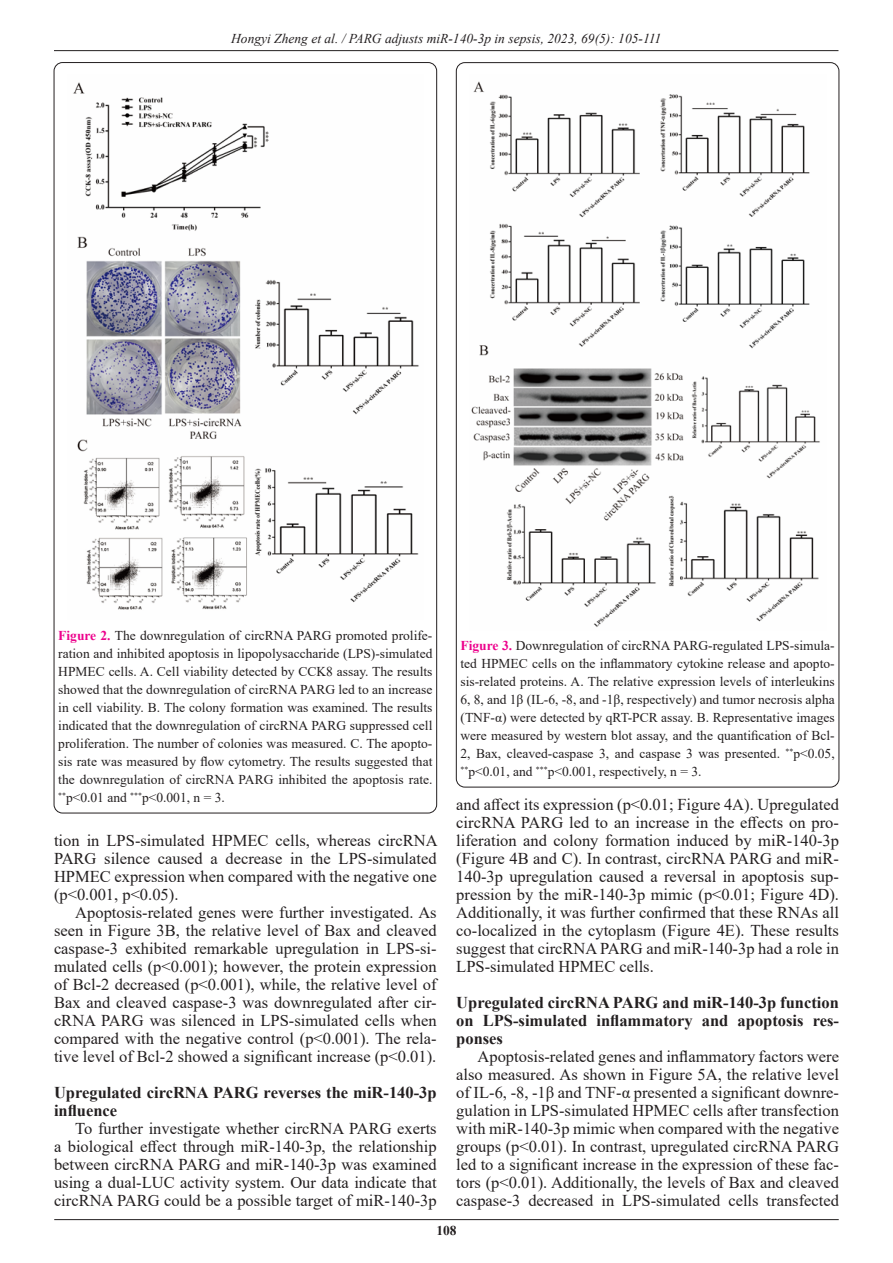
<style>
.page{position:relative;width:893px;height:1263px;background:#fff}
.page>*{position:absolute;margin:0;border:0;box-sizing:border-box;transform-origin:0 0}
.t1{font:16.5px/18px "Times New Roman";color:#231f20;text-align:justify}
.t2{font:700 16.5px/18px "Times New Roman";color:#231f20}
.t3{font:13.5px/18px "Times New Roman";color:#231f20;text-align:justify}
.t4{font:italic 13.5px "Times New Roman";color:#231f20}
.t5{font:700 13.5px "Times New Roman";color:#231f20}
.s1{font-weight:700;color:#ed028c}
</style>
<div class="page">
<hr style="left:54px;top:50px;width:784px;height:1px;background:#231f20">
<hr style="left:54px;top:1219px;width:785px;height:1px;background:#231f20">
<img style="left:73px;top:82px;width:346px;height:528px">
<img style="left:471px;top:81px;width:349px;height:546px">
<p class="t4" style="left:231px;top:29px;width:432px">Hongyi Zheng et al. / PARG adjusts miR-140-3p in sepsis, 2023, 69(5): 105-111</p>
<p class="t3" style="left:58px;top:626px;width:376px"><span class="s1">Figure 2.</span> The downregulation of circRNA PARG promoted prolife&shy;ration and inhibited apoptosis in lipopolysaccharide (LPS)-simulated HPMEC cells. A. Cell viability detected by CCK8 assay. The results showed that the downregulation of circRNA PARG led to an increase in cell viability. B. The colony formation was examined. The results indicated that the downregulation of circRNA PARG suppressed cell proliferation. The number of colonies was measured. C. The apopto&shy;sis rate was measured by flow cytometry. The results suggested that the downregulation of circRNA PARG inhibited the apoptosis rate. <sup>**</sup>p&lt;0.01 and <sup>***</sup>p&lt;0.001, n = 3.</p>
<p class="t3" style="left:460px;top:636px;width:376px"><span class="s1">Figure 3.</span> Downregulation of circRNA PARG-regulated LPS-simula&shy;ted HPMEC cells on the inflammatory cytokine release and apopto&shy;sis-related proteins. A. The relative expression levels of interleukins 6, 8, and 1β (IL-6, -8, and -1β, respectively) and tumor necrosis alpha (TNF-α) were detected by qRT-PCR assay. B. Representative images were measured by western blot assay, and the quantification of Bcl-2, Bax, cleaved-caspase 3, and caspase 3 was presented. <sup>**</sup>p&lt;0.05, <sup>**</sup>p&lt;0.01, and <sup>***</sup>p&lt;0.001, respectively, n = 3.</p>
<p class="t1" style="left:456px;top:795px;width:384px">and affect its expression (p&lt;0.01; Figure 4A). Upregulated circRNA PARG led to an increase in the effects on pro&shy;liferation and colony formation induced by miR-140-3p (Figure 4B and C). In contrast, circRNA PARG and miR-140-3p upregulation caused a reversal in apoptosis sup&shy;pression by the miR-140-3p mimic (p&lt;0.01; Figure 4D).<br>Additionally, it was further confirmed that these RNAs all co-localized in the cytoplasm (Figure 4E). These results suggest that circRNA PARG and miR-140-3p had a role in LPS-simulated HPMEC cells.</p>
<p class="t2" style="left:456px;top:993px;width:384px;text-align:justify">Upregulated circRNA PARG and miR-140-3p function on LPS-simulated inflammatory and apoptosis res&shy;ponses</p>
<p class="t1" style="left:456px;top:1047px;width:384px;text-indent:21px">Apoptosis-related genes and inflammatory factors were also measured. As shown in Figure 5A, the relative level of IL-6, -8, -1β and TNF-α presented a significant downre&shy;gulation in LPS-simulated HPMEC cells after transfection with miR-140-3p mimic when compared with the negative groups (p&lt;0.01). In contrast, upregulated circRNA PARG led to a significant increase in the expression of these fac&shy;tors (p&lt;0.01). Additionally, the levels of Bax and cleaved caspase-3 decreased in LPS-simulated cells transfected</p>
<p class="t1" style="left:54px;top:831px;width:385px">tion in LPS-simulated HPMEC cells, whereas circRNA PARG silence caused a decrease in the LPS-simulated HPMEC expression when compared with the negative one (p&lt;0.001, p&lt;0.05).</p>
<p class="t1" style="left:54px;top:903px;width:384px;text-indent:21px">Apoptosis-related genes were further investigated. As seen in Figure 3B, the relative level of Bax and cleaved caspase-3 exhibited remarkable upregulation in LPS-si&shy;mulated cells (p&lt;0.001); however, the protein expression of Bcl-2 decreased (p&lt;0.001), while, the relative level of Bax and cleaved caspase-3 was downregulated after cir&shy;cRNA PARG was silenced in LPS-simulated cells when compared with the negative control (p&lt;0.001). The rela&shy;tive level of Bcl-2 showed a significant increase (p&lt;0.01).</p>
<p class="t2" style="left:54px;top:1083px;width:384px">Upregulated circRNA PARG reverses the miR-140-3p influence</p>
<p class="t1" style="left:54px;top:1119px;width:384px;text-indent:21px">To further investigate whether circRNA PARG exerts a biological effect through miR-140-3p, the relationship between circRNA PARG and miR-140-3p was examined using a dual-LUC activity system. Our data indicate that circRNA PARG could be a possible target of miR-140-3p</p>
<p class="t5" style="left:436px;top:1220px;width:22px">108</p>
</div>
